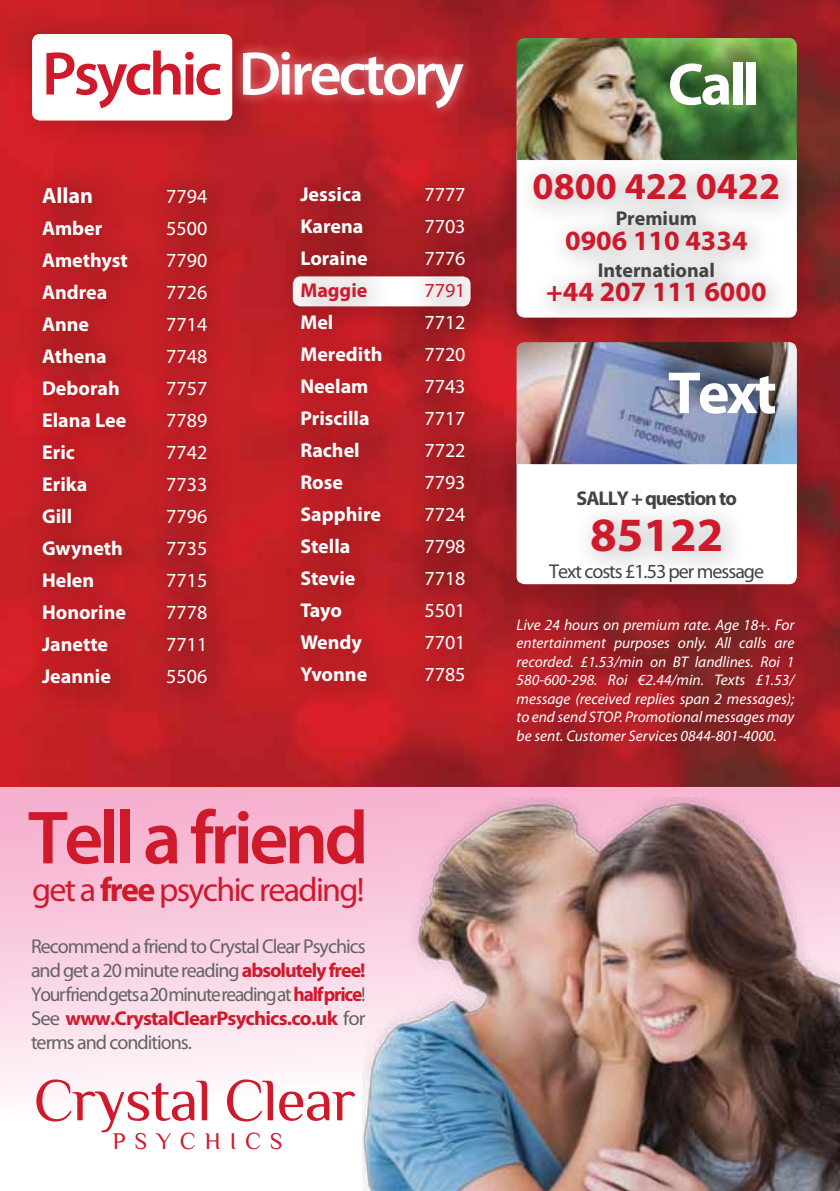
<style>
.page{position:relative;width:840px;height:1191px;background:#fff}
.page>*{position:absolute;margin:0;border:0;box-sizing:border-box;transform-origin:0 0}
.t1{font:600 76px "Myriad Pro";letter-spacing:-.05em;color:#cf1a2c}
.t2{font:600 62px "Myriad Pro";letter-spacing:-.05em;color:#fff}
.t3{font:60px "Philosopher";letter-spacing:-.02em;color:#cf1a2c}
.t4{font:700 60px "Myriad Pro";letter-spacing:-.05em;color:#fff}
.t5{font:700 48px "Myriad Pro";color:#cf1a2c}
.t6{font:700 38px "Myriad Pro";color:#cf1a2c}
.t7{font:34px "Myriad Pro";letter-spacing:-.05em;color:#cf1a2c}
.t8{font:700 28px/51.8px "Myriad Pro";color:#cf1a2c;text-align:center}
.t9{font:24px "Philosopher";letter-spacing:.36em;color:#cf1a2c}
.t10{font:700 22px "Myriad Pro";color:#fff}
.t11{font:700 20px "Myriad Pro";color:#fff}
.t12{font:20px/24px "Myriad Pro";letter-spacing:-.06em;color:#636363;text-align:justify}
.t13{font:20px "Myriad Pro";color:#fff}
.t14{font:20px "Myriad Pro";letter-spacing:-.05em;color:#434343}
.t15{font:700 20px "Myriad Pro";letter-spacing:-.005em;color:#434343}
.t16{font:700 20px "Myriad Pro";letter-spacing:-.05em;color:#434343}
.t17{font:700 20px "Myriad Pro";color:#cf1a2c}
.t18{font:20px "Myriad Pro";color:#cf1a2c}
.t19{font:italic 15.4px/18.4px "Myriad Pro";color:#fff;text-align:justify}
.s1{color:#cf1a2c}
.s2{font-weight:700}
.s3{font-weight:700;color:#cf1a2c}
</style>
<div class="page">
<div style="left:0;top:767px;width:839px;height:424px;background:linear-gradient(to bottom,#f5a7c9,#fff)"></div>
<img style="left:362px;top:798px;width:477px;height:393px">
<img style="left:0;top:0;width:839px;height:786px">
<div style="left:494px;top:122px;width:332px;height:226px;background:#000;opacity:.13"></div>
<div style="left:516px;top:144px;width:280px;height:174px;background:#fff;border-radius:8px"></div>
<div style="left:513px;top:152px;width:294px;height:76px;background:#000;opacity:.13"></div>
<div style="left:545px;top:210px;width:230px;height:69px;background:#000;opacity:.13"></div>
<div style="left:526px;top:261px;width:268px;height:71px;background:#000;opacity:.13"></div>
<div style="left:595px;top:190px;width:130px;height:65px;background:#000;opacity:.13"></div>
<div style="left:577px;top:242px;width:166px;height:65px;background:#e5e5e5"></div>
<img style="left:516px;top:38px;width:280px;height:122px">
<div style="left:651px;top:36px;width:116px;height:72px;background:#000;opacity:.38"></div>
<div style="left:271px;top:254px;width:229px;height:83px;background:#000;opacity:.13"></div>
<div style="left:22px;top:165px;width:213px;height:548px;background:#000;opacity:.13"></div>
<div style="left:280px;top:167px;width:214px;height:544px;background:#000;opacity:.13"></div>
<div style="left:10px;top:12px;width:252px;height:139px;background:#000;opacity:.13"></div>
<div style="left:32px;top:34px;width:200px;height:87px;background:#fff;border-radius:8px"></div>
<div style="left:33px;top:38px;width:442px;height:82px;background:#fff;opacity:.49"></div>
<div style="left:494px;top:414px;width:332px;height:200px;background:#000;opacity:.13"></div>
<div style="left:516px;top:436px;width:280px;height:148px;background:#fff;border-radius:8px"></div>
<img style="left:516px;top:342px;width:280px;height:122px">
<div style="left:570px;top:498px;width:180px;height:83px;background:#000;opacity:.13"></div>
<div style="left:650px;top:346px;width:135px;height:71px;background:#000;opacity:.38"></div>
<h2 class="t2" style="left:42px;top:34px;width:423px"><span class="s1">Psychic</span> Directory</h2>
<h3 class="t10" style="left:42px;top:181px;width:52px">Allan</h3>
<p class="t13" style="left:166px;top:183px;width:43px">7794</p>
<p class="t11" style="left:42px;top:215px;width:62px">Amber</p>
<p class="t13" style="left:166px;top:215px;width:43px">5500</p>
<p class="t11" style="left:42px;top:247px;width:87px">Amethyst</p>
<p class="t13" style="left:166px;top:247px;width:43px">7790</p>
<p class="t11" style="left:42px;top:279px;width:67px">Andrea</p>
<p class="t13" style="left:166px;top:279px;width:43px">7726</p>
<p class="t11" style="left:42px;top:311px;width:48px">Anne</p>
<p class="t13" style="left:166px;top:311px;width:43px">7714</p>
<p class="t11" style="left:42px;top:343px;width:66px">Athena</p>
<p class="t13" style="left:166px;top:343px;width:43px">7748</p>
<p class="t11" style="left:42px;top:375px;width:79px">Deborah</p>
<p class="t13" style="left:166px;top:375px;width:43px">7757</p>
<p class="t11" style="left:42px;top:407px;width:86px">Elana Lee</p>
<p class="t13" style="left:166px;top:407px;width:43px">7789</p>
<p class="t11" style="left:42px;top:439px;width:34px">Eric</p>
<p class="t13" style="left:166px;top:439px;width:43px">7742</p>
<p class="t11" style="left:42px;top:471px;width:47px">Erika</p>
<p class="t13" style="left:166px;top:471px;width:43px">7733</p>
<p class="t11" style="left:42px;top:503px;width:32px">Gill</p>
<p class="t13" style="left:166px;top:503px;width:43px">7796</p>
<p class="t11" style="left:42px;top:535px;width:82px">Gwyneth</p>
<p class="t13" style="left:166px;top:535px;width:43px">7735</p>
<p class="t11" style="left:42px;top:567px;width:54px">Helen</p>
<p class="t13" style="left:166px;top:567px;width:43px">7715</p>
<p class="t11" style="left:42px;top:599px;width:85px">Honorine</p>
<p class="t13" style="left:166px;top:599px;width:43px">7778</p>
<p class="t11" style="left:42px;top:631px;width:68px">Janette</p>
<p class="t13" style="left:166px;top:631px;width:43px">7711</p>
<p class="t11" style="left:42px;top:663px;width:70px">Jeannie</p>
<p class="t13" style="left:166px;top:663px;width:43px">5506</p>
<p class="t11" style="left:300px;top:181px;width:63px">Jessica</p>
<p class="t13" style="left:424px;top:182px;width:43px">7777</p>
<p class="t11" style="left:300px;top:213px;width:65px">Karena</p>
<p class="t13" style="left:424px;top:214px;width:43px">7703</p>
<p class="t11" style="left:300px;top:245px;width:69px">Loraine</p>
<p class="t13" style="left:424px;top:246px;width:43px">7776</p>
<p class="t17" style="left:300px;top:277px;width:68px">Maggie</p>
<p class="t18" style="left:424px;top:278px;width:43px">7791</p>
<p class="t11" style="left:300px;top:309px;width:35px">Mel</p>
<p class="t13" style="left:424px;top:310px;width:43px">7712</p>
<p class="t11" style="left:300px;top:341px;width:83px">Meredith</p>
<p class="t13" style="left:424px;top:342px;width:43px">7720</p>
<p class="t11" style="left:300px;top:373px;width:70px">Neelam</p>
<p class="t13" style="left:424px;top:374px;width:43px">7743</p>
<p class="t11" style="left:300px;top:405px;width:71px">Priscilla</p>
<p class="t13" style="left:424px;top:406px;width:43px">7717</p>
<p class="t11" style="left:300px;top:437px;width:61px">Rachel</p>
<p class="t13" style="left:424px;top:438px;width:43px">7722</p>
<p class="t11" style="left:300px;top:469px;width:44px">Rose</p>
<p class="t13" style="left:424px;top:470px;width:43px">7793</p>
<p class="t11" style="left:300px;top:501px;width:82px">Sapphire</p>
<p class="t13" style="left:424px;top:502px;width:43px">7724</p>
<p class="t11" style="left:300px;top:533px;width:52px">Stella</p>
<p class="t13" style="left:424px;top:534px;width:43px">7798</p>
<p class="t11" style="left:300px;top:565px;width:57px">Stevie</p>
<p class="t13" style="left:424px;top:566px;width:43px">7718</p>
<p class="t11" style="left:300px;top:597px;width:43px">Tayo</p>
<p class="t13" style="left:424px;top:598px;width:43px">5501</p>
<p class="t11" style="left:300px;top:629px;width:63px">Wendy</p>
<p class="t13" style="left:424px;top:630px;width:43px">7701</p>
<p class="t11" style="left:300px;top:661px;width:68px">Yvonne</p>
<p class="t13" style="left:424px;top:662px;width:43px">7785</p>
<h1 class="t1" style="left:28px;top:789px;width:342px">Tell a friend</h1>
<h3 class="t7" style="left:32px;top:868px;width:334px">get a <span class="s2">free</span> psychic reading!</h3>
<p class="t12" style="left:31px;top:934px;width:336px">Recommend a friend to Crystal Clear Psychics and get a 20 minute reading <span class="s3">absolutelyfree!<br></span>Your friend gets a 20 minute reading at <span class="s3">half price</span>!<br>See <span class="s3">www.CrystalClearPsychics.co.uk</span> for terms and conditions.</p>
<h3 class="t3" style="left:34px;top:1069px;width:323px">Crystal Clear</h3>
<h3 class="t9" style="left:113px;top:1128px;width:171px">PSYCHICS</h3>
<h3 class="t4" style="left:667px;top:45px;width:93px">Call</h3>
<h3 class="t6" style="left:532px;top:161px;width:249px">0800 422 0422</h3>
<h3 class="t8" style="left:546px;top:213px;width:222px">0906 110 4334 +44 207 111 6000</h3>
<p class="t15" style="left:615px;top:205px;width:82px">Premium</p>
<p class="t15" style="left:597px;top:257px;width:119px">International</p>
<h3 class="t4" style="left:667px;top:354px;width:110px">Text</h3>
<p class="t16" style="left:576px;top:485px;width:162px">SALLY + question to</p>
<h3 class="t5" style="left:589px;top:504px;width:135px">85122</h3>
<p class="t14" style="left:549px;top:559px;width:216px">Text costs £1.53 per message</p>
<p class="t19" style="left:516px;top:615px;width:279px">Live 24 hours on premium rate. Age 18+. For entertainment purposes only. All calls are recorded. £1.53/min on BT landlines. Roi 1<br>580-600-298. Roi €2.44/min. Texts £1.53/ message (received replies span 2 messages); to end send STOP. Promotional messages may be sent. Customer Services 0844-801-4000.</p>
</div>
